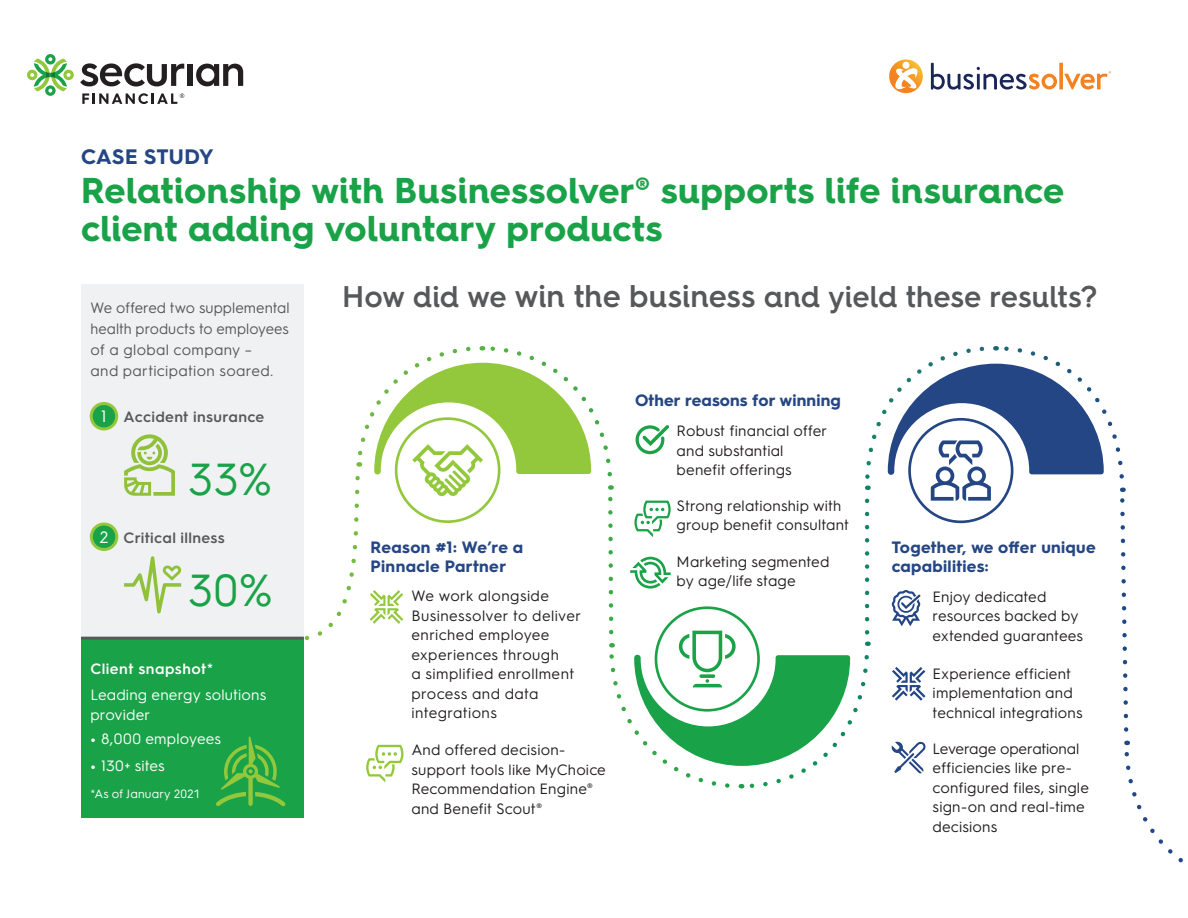
<style>
.page{position:relative;width:1188px;height:918px;background:#fff}
.page>*{position:absolute;margin:0;border:0;box-sizing:border-box;transform-origin:0 0}
.t1{font:45px "Hurme Geometric Sans 3";color:#1aa248}
.t2{font:700 36px/39px "Hurme Geometric Sans 4";letter-spacing:.01em;color:#1aa248}
.t3{font:600 30px "Hurme Geometric Sans 4";letter-spacing:-.005em;color:#57585a}
.t4{font:700 21px "Hurme Geometric Sans 3";letter-spacing:.015em;color:#244684}
.t5{font:700 16.5px/19.5px "Hurme Geometric Sans 3";letter-spacing:.015em;color:#244684}
.t6{font:15px/19.5px "Hurme Geometric Sans 3";letter-spacing:.015em;color:#231f20}
.t7{font:15px/21px "Hurme Geometric Sans 3";letter-spacing:.005em;color:#57585a}
.t8{font:15px/19.5px "Hurme Geometric Sans 3";letter-spacing:.01em;color:#fff}
.t9{font:600 15px "Hurme Geometric Sans 3";letter-spacing:.02em;color:#57585a}
.t10{font:600 15px "Hurme Geometric Sans 3";letter-spacing:.035em;color:#fff}
.t11{font:12px "Hurme Geometric Sans 3";letter-spacing:.005em;color:#fff}
.s1{font-weight:400;font-size:16.5px;color:#fff}
.s2{font-weight:700}
.s3{font-size:31.5px}
</style>
<div class="page">
<svg style="left:27px;top:54px;width:47px;height:42px"></svg>
<svg style="left:80px;top:63px;width:104px;height:24px"></svg>
<div style="left:188px;top:64px;width:5px;height:22px;background:#231f20"></div>
<svg style="left:196px;top:64px;width:47px;height:22px"></svg>
<svg style="left:82px;top:93px;width:102px;height:11px"></svg>
<svg style="left:931px;top:63px;width:126px;height:27px"></svg>
<svg style="left:1059px;top:63px;width:4px;height:26px"></svg>
<svg style="left:889px;top:59px;width:34px;height:34px"></svg>
<svg style="left:1064px;top:71px;width:47px;height:19px"></svg>
<svg style="left:304px;top:346px;width:879px;height:517px"></svg>
<div style="left:81px;top:638px;width:223px;height:180px;background:#1aa248"></div>
<div style="left:81px;top:285px;width:223px;height:354px;background:#f0f1f2"></div>
<svg style="left:124px;top:434px;width:51px;height:62px"></svg>
<svg style="left:124px;top:556px;width:57px;height:57px"></svg>
<div style="left:91px;top:403px;width:26px;height:26px;background:#1aa248;border-radius:50%"></div>
<div style="left:90px;top:402px;width:28px;height:28px;border:3px solid #94c83c;border-radius:50%"></div>
<div style="left:91px;top:524px;width:26px;height:26px;background:#1aa248;border-radius:50%"></div>
<div style="left:90px;top:523px;width:28px;height:28px;border:3px solid #94c83c;border-radius:50%"></div>
<hr style="left:81px;top:637px;width:223px;height:3px;background:#57585a">
<svg style="left:216px;top:737px;width:70px;height:69px"></svg>
<h3 class="t4" style="left:81px;top:141px;width:134px">CASE STUDY</h3>
<h2 class="t2" style="left:81px;top:170px;width:985px">Relationship with Businessolver® supports life insurance client adding voluntary products</h2>
<p class="t7" style="left:91px;top:296px;width:201px">We offered two supplemental health products to employees of a global company –<br>and participation soared.</p>
<p class="t9" style="left:101px;top:406px;width:165px"><span class="s1">1</span> Accident insurance</p>
<h1 class="t1" style="left:188px;top:447px;width:85px">33%</h1>
<p class="t9" style="left:100px;top:527px;width:127px"><span class="s1">2</span> Critical illness</p>
<h1 class="t1" style="left:188px;top:558px;width:86px">30%</h1>
<p class="t10" style="left:90px;top:658px;width:124px">Client snapshot*</p>
<p class="t8" style="left:90px;top:684px;width:178px">Leading energy solutions provider</p>
<p class="t8" style="left:90px;top:728px;width:132px"><span class="s2">•</span> 8,000 employees</p>
<p class="t8" style="left:90px;top:755px;width:76px"><span class="s2">•</span> 130+ sites</p>
<p class="t11" style="left:90px;top:785px;width:111px">*As of January 2021</p>
<h3 class="t3" style="left:342px;top:275px;width:757px">How did we <span class="s3">win the business</span> and yield these results?</h3>
<p class="t5" style="left:371px;top:536px;width:154px">Reason #1: We’re a<br>Pinnacle Partner</p>
<p class="t6" style="left:411px;top:585px;width:171px">We work alongside<br>Businessolver to deliver enriched employee experiences through<br>a simplified enrollment process and data integrations</p>
<p class="t6" style="left:411px;top:739px;width:196px">And offered decision&shy;support tools like MyChoice<br>Recommendation Engine® and Benefit Scout®</p>
<p class="t5" style="left:635px;top:389px;width:207px">Other reasons for winning</p>
<p class="t6" style="left:677px;top:420px;width:152px">Robust financial offer and substantial benefit offerings</p>
<p class="t6" style="left:677px;top:495px;width:174px">Strong relationship with group benefit consultant</p>
<p class="t6" style="left:677px;top:551px;width:154px">Marketing segmented by age/life stage</p>
<p class="t5" style="left:892px;top:536px;width:206px">Together, we offer unique capabilities:</p>
<p class="t6" style="left:933px;top:586px;width:152px">Enjoy dedicated resources backed by extended guarantees</p>
<p class="t6" style="left:933px;top:663px;width:152px">Experience efficient implementation and technical integrations</p>
<p class="t6" style="left:933px;top:738px;width:158px">Leverage operational efficiencies like pre&shy;configured files, single sign-on and real-time decisions</p>
</div>
